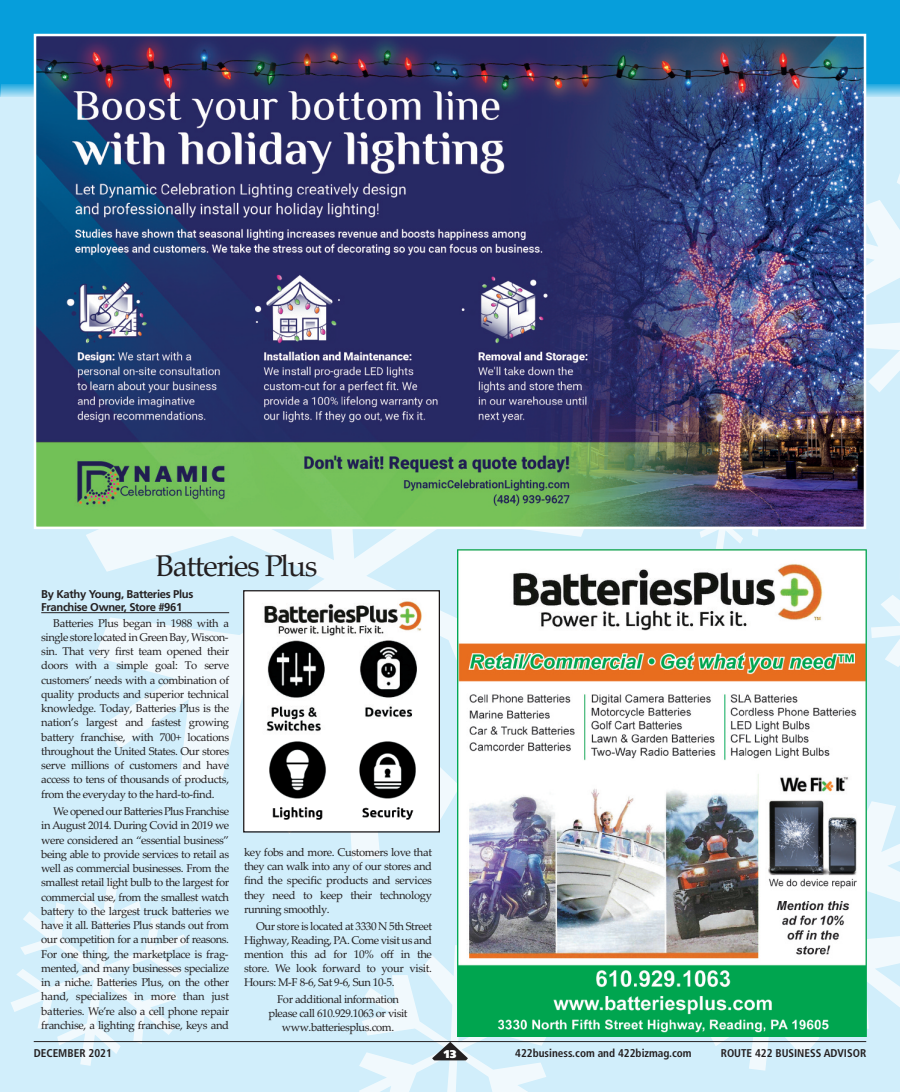
<style>
.page{position:relative;width:900px;height:1092px;background:#fff}
.page>*{position:absolute;margin:0;border:0;box-sizing:border-box;transform-origin:0 0}
.t1{font:30px "Palatino Linotype";letter-spacing:-.045em;color:#231f20}
.t2{font:11.25px/14.2px "Palatino Linotype";letter-spacing:-.03em;color:#231f20;text-align:justify}
.t3{font:700 condensed 11.25px "Frutiger";color:#231f20}
.t4{font:700 11.25px/13.5px "Frutiger";letter-spacing:-.03em;color:#231f20}
.t5{font:900 11.25px "Frutiger";color:#fff}
</style>
<div class="page">
<div style="left:0;top:0;width:900px;height:1091px;background:#d1eefb"></div>
<svg style="left:11px;top:880px;width:177px;height:185px"></svg>
<svg style="left:84px;top:529px;width:500px;height:331px"></svg>
<svg style="left:700px;top:529px;width:77px;height:20px"></svg>
<svg style="left:871px;top:595px;width:29px;height:72px"></svg>
<svg style="left:621px;top:738px;width:279px;height:332px"></svg>
<svg style="left:866px;top:132px;width:34px;height:294px"></svg>
<hr style="left:34px;top:1041px;width:832px;height:1px;background:#231f20">
<svg style="left:359px;top:944px;width:190px;height:147px"></svg>
<svg style="left:0;top:84px;width:900px;height:13px"></svg>
<div style="left:0;top:0;width:900px;height:84px;background:#069edb"></div>
<img style="left:37px;top:37px;width:826px;height:489px">
<img style="left:458px;top:549px;width:408px;height:487px">
<hr style="left:41px;top:612px;width:188px;height:1px;background:#231f20">
<div style="left:244px;top:591px;width:195px;height:240px;background:#fff"></div>
<div style="left:243px;top:590px;width:197px;height:242px;border:1px solid #1a1516"></div>
<img style="left:266px;top:640px;width:59px;height:92px">
<img style="left:360px;top:640px;width:57px;height:78px">
<img style="left:269px;top:741px;width:147px;height:79px">
<img style="left:264px;top:601px;width:158px;height:35px">
<h1 class="t1" style="left:156px;top:548px;width:163px">Batteries Plus</h1>
<p class="t4" style="left:41px;top:588px;width:154px">By Kathy Young, Batteries Plus<br>Franchise Owner, Store #961</p>
<p class="t2" style="left:41px;top:615px;width:189px;text-indent:12px">Batteries Plus began in 1988 with a single store located in Green Bay, Wiscon&shy;sin. That very first team opened their doors with a simple goal: To serve customers’ needs with a combination of quality products and superior technical knowledge. Today, Batteries Plus is the nation’s largest and fastest growing battery franchise, with 700+ locations throughout the United States. Our stores serve millions of customers and have access to tens of thousands of products, from the everyday to the hard-to-find.</p>
<p class="t2" style="left:41px;top:803px;width:189px;text-indent:12px">We opened our Batteries Plus Franchise in August 2014. During Covid in 2019 we were considered an “essential business” being able to provide services to retail as well as commercial businesses. From the smallest retail light bulb to the largest for commercial use, from the smallest watch battery to the largest truck batteries we have it all. Batteries Plus stands out from our competition for a number of reasons.<br>For one thing, the marketplace is frag&shy;mented, and many businesses specialize in a niche. Batteries Plus, on the other hand, specializes in more than just batteries. We’re also a cell phone repair franchise, a lighting franchise, keys and</p>
<p class="t2" style="left:244px;top:844px;width:189px">key fobs and more. Customers love that they can walk into any of our stores and find the specific products and services they need to keep their technology running smoothly.</p>
<p class="t2" style="left:244px;top:918px;width:189px;text-indent:12px">Our store is located at 3330 N 5th Street Highway, Reading, PA. Come visit us and mention this ad for 10% off in the store. We look forward to your visit.<br>Hours: M-F 8-6, Sat 9-6, Sun 10-5.</p>
<p class="t2" style="left:269px;top:992px;width:141px;text-align:center">For additional information please call 610.929.1063 or visit www.batteriesplus.com.</p>
<p class="t3" style="left:34px;top:1048px;width:80px">DECEMBER 2021</p>
<p class="t5" style="left:444px;top:1049px;width:14px">13</p>
<p class="t3" style="left:515px;top:1048px;width:178px">422business.com and 422bizmag.com</p>
<p class="t3" style="left:721px;top:1048px;width:147px">ROUTE 422 BUSINESS ADVISOR</p>
</div>
